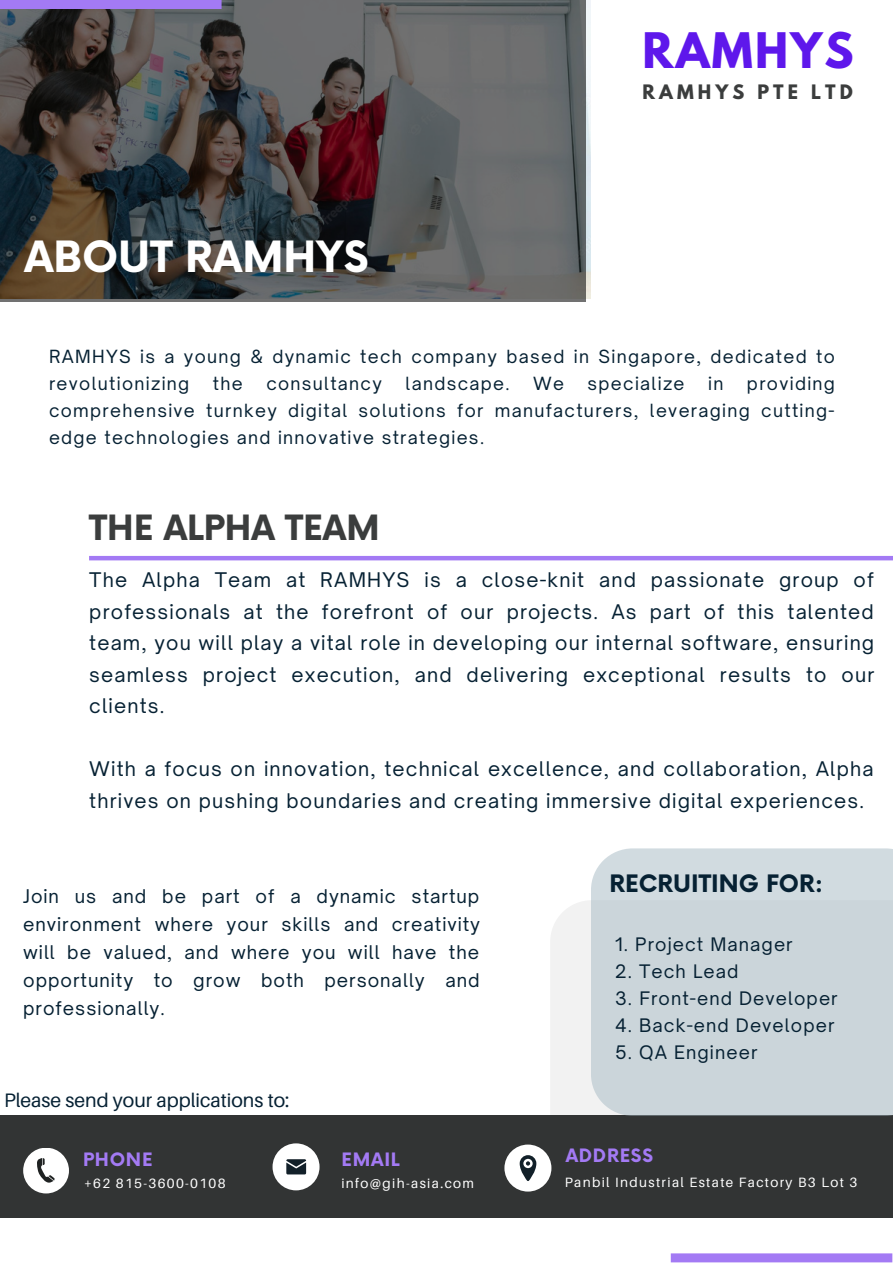
<style>
.page{position:relative;width:893px;height:1264px;background:#fff}
.page>*{position:absolute;margin:0;border:0;box-sizing:border-box;transform-origin:0 0}
.t1{font:700 43.35px "League Spartan";letter-spacing:.05em;color:#5e17eb}
.t2{font:700 42px "Now";color:#fff}
.t3{font:700 33.9px "Now";color:#3b3d3d}
.t4{font:700 23.4px "Now";color:#062133}
.t5{font:19.5px "Aileron";color:#062133}
.t6{font:19.35px/31.5px "Open Sauce One";letter-spacing:.06em;color:#062133;text-align:justify}
.t7{font:18px/28px "Open Sauce One";letter-spacing:.055em;color:#062133;text-align:justify}
.t8{font:700 18px "Now";letter-spacing:.04em;color:#a37af4}
.t9{font:17.85px "Open Sauce One";letter-spacing:.06em;color:#062133}
.t10{font:700 17.7px "League Spartan";letter-spacing:.23em;color:#3b3d3d}
.t11{font:17.4px/27px "Open Sauce One";letter-spacing:.075em;color:#062133}
.t12{font:13.5px "Aileron";letter-spacing:.1em;color:#fff}
</style>
<div class="page">
<div style="left:550px;top:901px;width:41px;height:214px;background:#f2f2f2"></div>
<div style="left:0;top:1115px;width:892px;height:102px;background:#323434"></div>
<div style="left:670px;top:1253px;width:222px;height:9px;background:#a37af4"></div>
<svg style="left:0;top:0;width:586px;height:302px;background:#504e4d"></svg>
<div style="left:0;top:0;width:221px;height:9px;background:#a37af4"></div>
<div style="left:23px;top:1147px;width:46px;height:46px;background:#fff;border-radius:50%"></div>
<svg style="left:37px;top:1158px;width:18px;height:25px"></svg>
<div style="left:272px;top:1143px;width:47px;height:47px;background:#fff;border-radius:50%"></div>
<svg style="left:286px;top:1159px;width:20px;height:15px"></svg>
<div style="left:504px;top:1144px;width:47px;height:47px;background:#fff;border-radius:50%"></div>
<svg style="left:519px;top:1155px;width:17px;height:25px"></svg>
<hr style="left:89px;top:556px;width:803px;height:4px;background:#a37af4">
<div style="left:591px;top:848px;width:301px;height:267px;background:#cbd5da"></div>
<p class="t2" style="left:24px;top:234px;width:346px">ABOUT RAMHYS</p>
<p class="t1" style="left:642px;top:29px;width:213px">RAMHYS</p>
<p class="t10" style="left:642px;top:83px;width:212px">RAMHYS PTE LTD</p>
<p class="t11" style="left:49px;top:342px;width:787px">RAMHYS is a young &amp; dynamic tech company based in Singapore, dedicated to revolutionizing</p>
<p class="t11" style="left:49px;top:369px;width:787px;text-align:justify;text-indent:698px">providing comprehensive turnkey digital solutions for manufacturers, leveraging cutting&shy;edge technologies and innovative strategies.</p>
<p class="t11" style="left:213px;top:369px;width:31px">the</p>
<p class="t11" style="left:266px;top:369px;width:117px">consultancy</p>
<p class="t11" style="left:405px;top:369px;width:105px">landscape.</p>
<p class="t11" style="left:533px;top:369px;width:32px">We</p>
<p class="t11" style="left:587px;top:369px;width:98px">specialize</p>
<p class="t11" style="left:708px;top:369px;width:17px">in</p>
<p class="t3" style="left:89px;top:509px;width:292px">THE ALPHA TEAM</p>
<p class="t6" style="left:89px;top:564px;width:786px">The Alpha Team at RAMHYS is a close-knit and passionate group of professionals at the forefront of our projects. As part of this talented team, you will play a vital role in developing our internal software, ensuring seamless project execution, and delivering exceptional results to our clients.</p>
<p class="t6" style="left:89px;top:753px;width:785px">With a focus on innovation, technical excellence, and collaboration, Alpha thrives on pushing boundaries and creating immersive digital experiences.</p>
<p class="t7" style="left:23px;top:882px;width:458px">Join us and be part of a dynamic startup environment where your skills and creativity will be valued, and where you will have the opportunity to grow both personally and professionally.</p>
<p class="t5" style="left:4px;top:1088px;width:287px">Please send your applications to:</p>
<p class="t4" style="left:609px;top:871px;width:215px">RECRUITING FOR:</p>
<p class="t9" style="left:615px;top:933px;width:179px">1. Project Manager</p>
<p class="t9" style="left:615px;top:960px;width:125px">2. Tech Lead</p>
<p class="t9" style="left:615px;top:987px;width:224px">3. Front-end Developer</p>
<p class="t9" style="left:615px;top:1014px;width:221px">4. Back-end Developer</p>
<p class="t9" style="left:615px;top:1041px;width:144px">5. QA Engineer</p>
<p class="t8" style="left:83px;top:1149px;width:71px">PHONE</p>
<p class="t12" style="left:84px;top:1175px;width:143px">+62 815-3600-0108</p>
<p class="t8" style="left:341px;top:1149px;width:60px">EMAIL</p>
<p class="t8" style="left:565px;top:1146px;width:89px">ADDRESS</p>
<p class="t12" style="left:341px;top:1175px;width:134px">info@gih-asia.com</p>
<p class="t12" style="left:565px;top:1173px;width:294px">Panbil Industrial Estate Factory B3 Lot 3</p>
</div>
